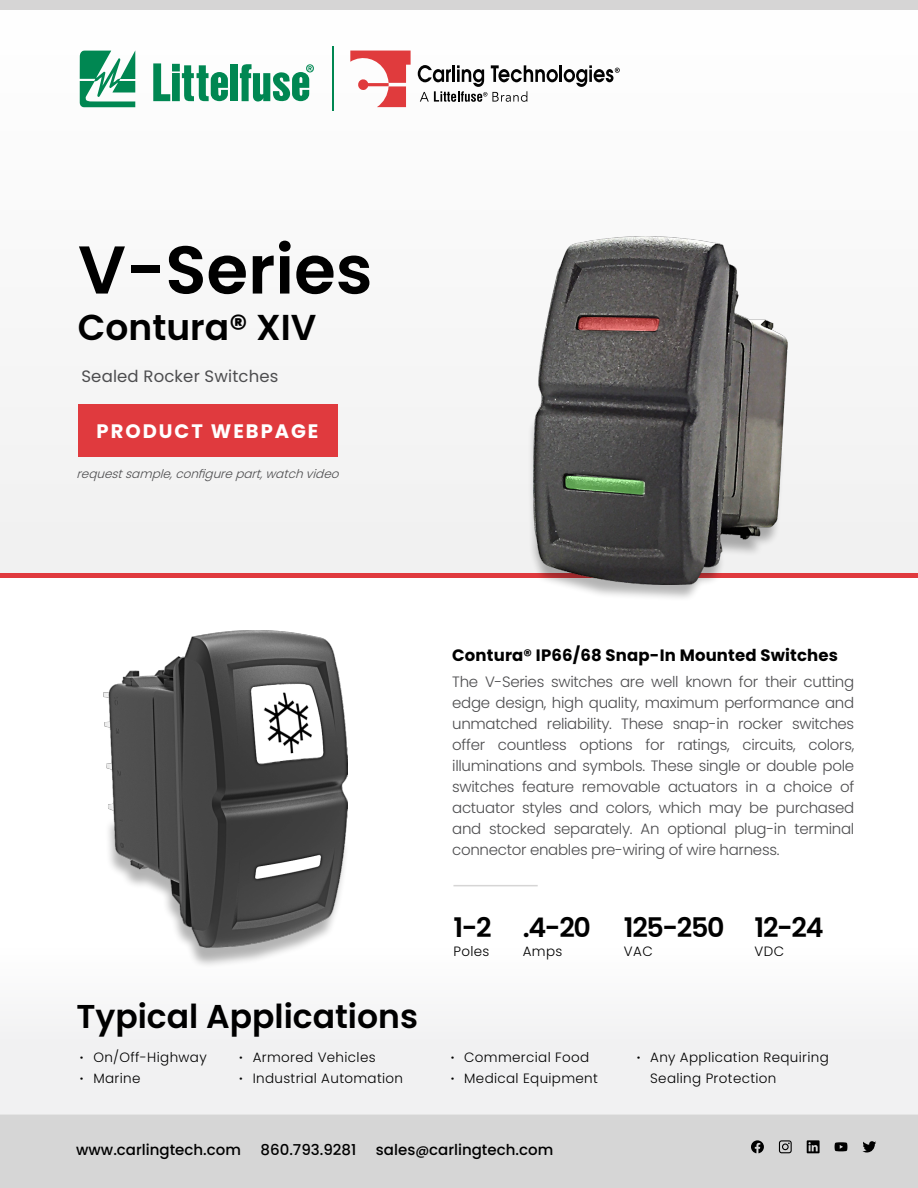
<style>
.page{position:relative;width:918px;height:1188px;background:#fff}
.page>*{position:absolute;margin:0;border:0;box-sizing:border-box;transform-origin:0 0}
.t1{font:600 67.5px "Poppins";color:#000}
.t2{font:600 36px "Poppins";color:#000}
.t3{font:600 33px "Poppins";color:#000}
.t4{font:600 27px "Poppins";letter-spacing:-.05em;color:#000}
.t5{font:700 19.5px "Poppins";letter-spacing:.1em;color:#fff}
.t6{font:700 16.5px "Poppins";letter-spacing:.01em;color:#000}
.t7{font:16.5px "Poppins";letter-spacing:.01em;color:#4d4d4f}
.t8{font:300 15px/21px "Poppins";letter-spacing:-.02em;color:#4d4d4f;text-align:justify}
.t9{font:500 15px "Poppins";color:#000}
.t10{font:300 13.5px/21px "Poppins";letter-spacing:.025em;color:#000}
.t11{font:italic 300 12px "Poppins";color:#4d4d4f}
.s1{font-weight:600}
.s2{font-size:13.5px}
</style>
<div class="page">
<div style="left:0;top:9px;width:918px;height:564px;background:#f8f8f8"></div>
<div style="left:0;top:573px;width:918px;height:5px;background:#e03a3e"></div>
<div style="left:0;top:0;width:918px;height:9px;background:#d6d5d5"></div>
<div style="left:0;top:1115px;width:918px;height:73px;background:#d6d6d6"></div>
<div style="left:0;top:1019px;width:918px;height:96px;background:#f1f1f2"></div>
<svg style="left:807px;top:1140px;width:13px;height:13px"></svg>
<svg style="left:779px;top:1140px;width:13px;height:13px"></svg>
<svg style="left:751px;top:1140px;width:13px;height:13px"></svg>
<svg style="left:835px;top:1142px;width:12px;height:9px"></svg>
<svg style="left:862px;top:1141px;width:14px;height:12px"></svg>
<svg style="left:80px;top:50px;width:55px;height:57px"></svg>
<div style="left:230px;top:64px;width:7px;height:37px;background:#008752"></div>
<svg style="left:240px;top:64px;width:74px;height:38px"></svg>
<svg style="left:153px;top:63px;width:75px;height:38px"></svg>
<hr style="left:332px;top:47px;width:2px;height:64px;background:#008752">
<svg style="left:350px;top:51px;width:61px;height:56px"></svg>
<hr style="left:559px;top:65px;width:3px;height:17px;background:#030303">
<svg style="left:564px;top:65px;width:56px;height:22px"></svg>
<svg style="left:418px;top:65px;width:140px;height:37px"></svg>
<div style="left:527px;top:414px;width:259px;height:188px;background:#000;opacity:.3"></div>
<img style="left:534px;top:237px;width:253px;height:347px">
<div style="left:105px;top:818px;width:244px;height:151px;background:#000;opacity:.3"></div>
<img style="left:103px;top:631px;width:244px;height:317px">
<div style="left:78px;top:405px;width:259px;height:52px;background:#e03a3e"></div>
<hr style="left:453px;top:885px;width:85px;height:1px;background:#d6d5d5">
<h1 class="t1" style="left:78px;top:231px;width:296px">V-Series</h1>
<h2 class="t2" style="left:78px;top:307px;width:240px">Contura® XIV</h2>
<p class="t7" style="left:81px;top:366px;width:198px">Sealed Rocker Switches</p>
<h3 class="t5" style="left:97px;top:420px;width:223px">PRODUCT WEBPAGE</h3>
<p class="t11" style="left:77px;top:466px;width:269px">requestsample,configurepart,watchvideo</p>
<h3 class="t3" style="left:76px;top:997px;width:343px">Typical Applications</h3>
<p class="t6" style="left:452px;top:646px;width:387px">Contura® IP66/68 Snap-In Mounted Switches</p>
<p class="t8" style="left:452px;top:671px;width:404px">The V-Series switches are well known for their cutting edge design, high quality, maximum performance and unmatched reliability. These snap-in rocker switches offer countless options for ratings, circuits, colors, illuminations and symbols. These single or double pole switches feature removable actuators in a choice of actuator styles and colors, which may be purchased and stocked separately. An optional plug-in terminal connector enables pre-wiring of wire harness.</p>
<h3 class="t4" style="left:453px;top:912px;width:372px">1-2 .4-20 125-250 12-24</h3>
<p class="t10" style="left:453px;top:941px;width:38px">Poles</p>
<p class="t10" style="left:523px;top:941px;width:41px">Amps</p>
<p class="t10" style="left:624px;top:941px;width:30px">VAC</p>
<p class="t10" style="left:755px;top:941px;width:31px">VDC</p>
<p class="t10" style="left:80px;top:1047px;width:128px"><span class="s1">∙</span> On/Off-Highway <span class="s1">∙</span> Marine</p>
<p class="t10" style="left:239px;top:1047px;width:165px"><span class="s1">∙</span> Armored Vehicles<br><span class="s1">∙</span> Industrial Automation</p>
<p class="t10" style="left:451px;top:1047px;width:149px"><span class="s1">∙</span> Commercial Food<br><span class="s1">∙</span> Medical Equipment</p>
<p class="t10" style="left:650px;top:1047px;width:180px;text-indent:-14px"><span class="s1">∙</span> Any Application Requiring<br>Sealing Protection</p>
<p class="t9" style="left:76px;top:1141px;width:166px">www.carlingtech.com</p>
<p class="t9" style="left:261px;top:1141px;width:97px">860.793.9281</p>
<p class="t9" style="left:376px;top:1141px;width:179px">sales<span class="s2">@</span>carlingtech.com</p>
</div>
